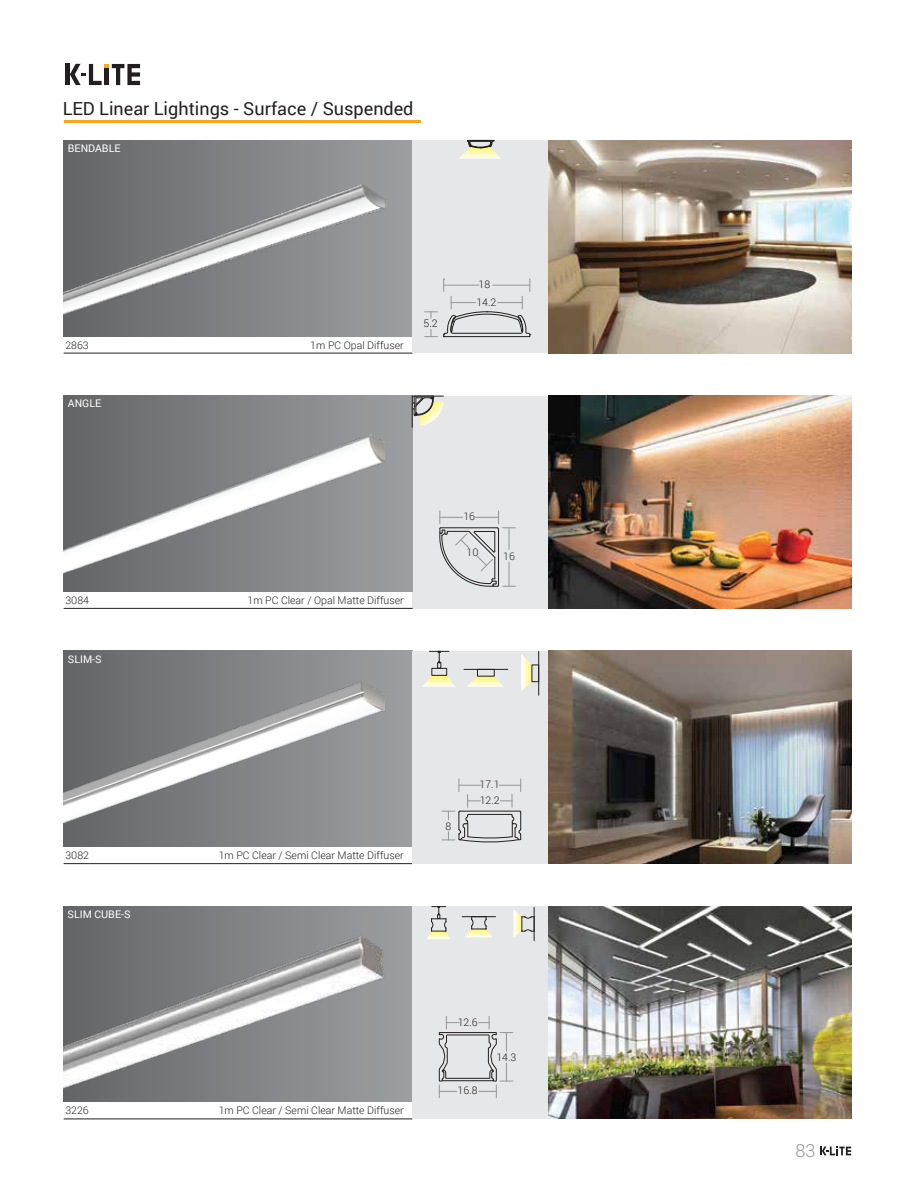
<style>
.page{position:relative;width:915px;height:1204px;background:#fff}
.page>*{position:absolute;margin:0;border:0;box-sizing:border-box;transform-origin:0 0}
.t1{font:18px "Roboto";color:#231f20}
.t2{font:300 18px "Roboto";color:#939598}
.t3{font:300 10.5px/15.9px "Roboto";color:#231f20}
.t4{font:10.5px "Roboto";color:#fff}
</style>
<div class="page">
<hr style="left:66px;top:64px;width:4px;height:21px;background:#231f20">
<svg style="left:70px;top:64px;width:70px;height:21px"></svg>
<hr style="left:64px;top:120px;width:356px;height:2px;background:#faa61a">
<svg style="left:820px;top:1146px;width:30px;height:9px"></svg>
<div style="left:412px;top:395px;width:136px;height:213px;background:#e6e7e8"></div>
<div style="left:64px;top:651px;width:348px;height:195px;background:linear-gradient(to right,#636567,#9c9ea1)"></div>
<div style="left:64px;top:140px;width:348px;height:196px;background:linear-gradient(to right,#636567,#9c9ea1)"></div>
<hr style="left:64px;top:353px;width:348px;height:1px;background:#231f20">
<div style="left:412px;top:140px;width:136px;height:213px;background:#e6e7e8"></div>
<img style="left:548px;top:140px;width:302px;height:213px">
<hr style="left:64px;top:863px;width:348px;height:1px;background:#231f20">
<div style="left:412px;top:651px;width:136px;height:212px;background:#e6e7e8"></div>
<img style="left:548px;top:651px;width:302px;height:212px">
<div style="left:64px;top:906px;width:348px;height:195px;background:linear-gradient(to right,#636567,#9c9ea1)"></div>
<hr style="left:64px;top:1118px;width:348px;height:1px;background:#231f20">
<div style="left:412px;top:906px;width:136px;height:212px;background:#e6e7e8"></div>
<img style="left:548px;top:906px;width:302px;height:212px">
<img style="left:64px;top:681px;width:320px;height:141px">
<svg style="left:442px;top:778px;width:79px;height:64px"></svg>
<svg style="left:423px;top:675px;width:32px;height:11px"></svg>
<div style="left:431px;top:668px;width:15px;height:7px;border:1px solid #231f20"></div>
<svg style="left:429px;top:651px;width:20px;height:17px"></svg>
<svg style="left:468px;top:676px;width:35px;height:10px"></svg>
<hr style="left:463px;top:669px;width:44px;height:1px;background:#231f20">
<svg style="left:521px;top:654px;width:10px;height:37px"></svg>
<hr style="left:538px;top:651px;width:1px;height:44px;background:#231f20">
<img style="left:64px;top:932px;width:328px;height:160px">
<svg style="left:439px;top:1016px;width:73px;height:81px"></svg>
<svg style="left:427px;top:906px;width:23px;height:33px"></svg>
<hr style="left:462px;top:916px;width:33px;height:1px;background:#231f20">
<svg style="left:464px;top:916px;width:28px;height:21px"></svg>
<hr style="left:533px;top:907px;width:1px;height:33px;background:#231f20">
<svg style="left:513px;top:909px;width:21px;height:28px"></svg>
<div style="left:64px;top:395px;width:348px;height:196px;background:linear-gradient(to right,#636567,#9c9ea1)"></div>
<hr style="left:64px;top:608px;width:348px;height:1px;background:#231f20">
<img style="left:548px;top:395px;width:302px;height:213px">
<svg style="left:439px;top:511px;width:76px;height:76px"></svg>
<img style="left:64px;top:434px;width:320px;height:141px">
<hr style="left:412px;top:396px;width:1px;height:31px;background:#231f20">
<svg style="left:412px;top:395px;width:31px;height:30px"></svg>
<svg style="left:424px;top:329px;width:13px;height:8px"></svg>
<svg style="left:424px;top:311px;width:13px;height:7px"></svg>
<svg style="left:443px;top:279px;width:87px;height:58px"></svg>
<svg style="left:459px;top:139px;width:41px;height:20px"></svg>
<img style="left:64px;top:184px;width:322px;height:152px">
<p class="t1" style="left:63px;top:96px;width:352px">LED Linear Lightings - Surface / Suspended</p>
<p class="t4" style="left:68px;top:141px;width:54px">BENDABLE</p>
<p class="t3" style="left:65px;top:336px;width:25px">2863</p>
<p class="t3" style="left:310px;top:336px;width:95px">1m PC Opal Diffuser</p>
<p class="t4" style="left:68px;top:396px;width:35px">ANGLE</p>
<p class="t3" style="left:423px;top:315px;width:16px">5.2</p>
<p class="t3" style="left:478px;top:276px;width:13px">18</p>
<p class="t3" style="left:476px;top:294px;width:21px">14.2</p>
<p class="t3" style="left:65px;top:592px;width:25px">3084</p>
<p class="t3" style="left:247px;top:592px;width:157px">1m PC Clear / Opal Matte Diffuser</p>
<p class="t4" style="left:68px;top:652px;width:35px">SLIM-S</p>
<p class="t3" style="left:463px;top:508px;width:13px">16</p>
<p class="t3" style="left:466px;top:543px;width:13px">10</p>
<p class="t3" style="left:503px;top:548px;width:13px">16</p>
<p class="t3" style="left:65px;top:847px;width:25px">3082</p>
<p class="t3" style="left:219px;top:847px;width:186px">1m PC Clear / Semi Clear Matte Diffuser</p>
<p class="t4" style="left:67px;top:907px;width:65px">SLIM CUBE-S</p>
<p class="t3" style="left:65px;top:1102px;width:25px">3226</p>
<p class="t3" style="left:219px;top:1102px;width:186px">1m PC Clear / Semi Clear Matte Diffuser</p>
<p class="t3" style="left:445px;top:817px;width:7px">8</p>
<p class="t3" style="left:479px;top:776px;width:22px">17.1<br>12.2</p>
<p class="t3" style="left:457px;top:1013px;width:21px">12.6</p>
<p class="t3" style="left:457px;top:1082px;width:21px">16.8</p>
<p class="t3" style="left:496px;top:1049px;width:21px">14.3</p>
<p class="t2" style="left:795px;top:1137px;width:21px">83</p>
</div>
